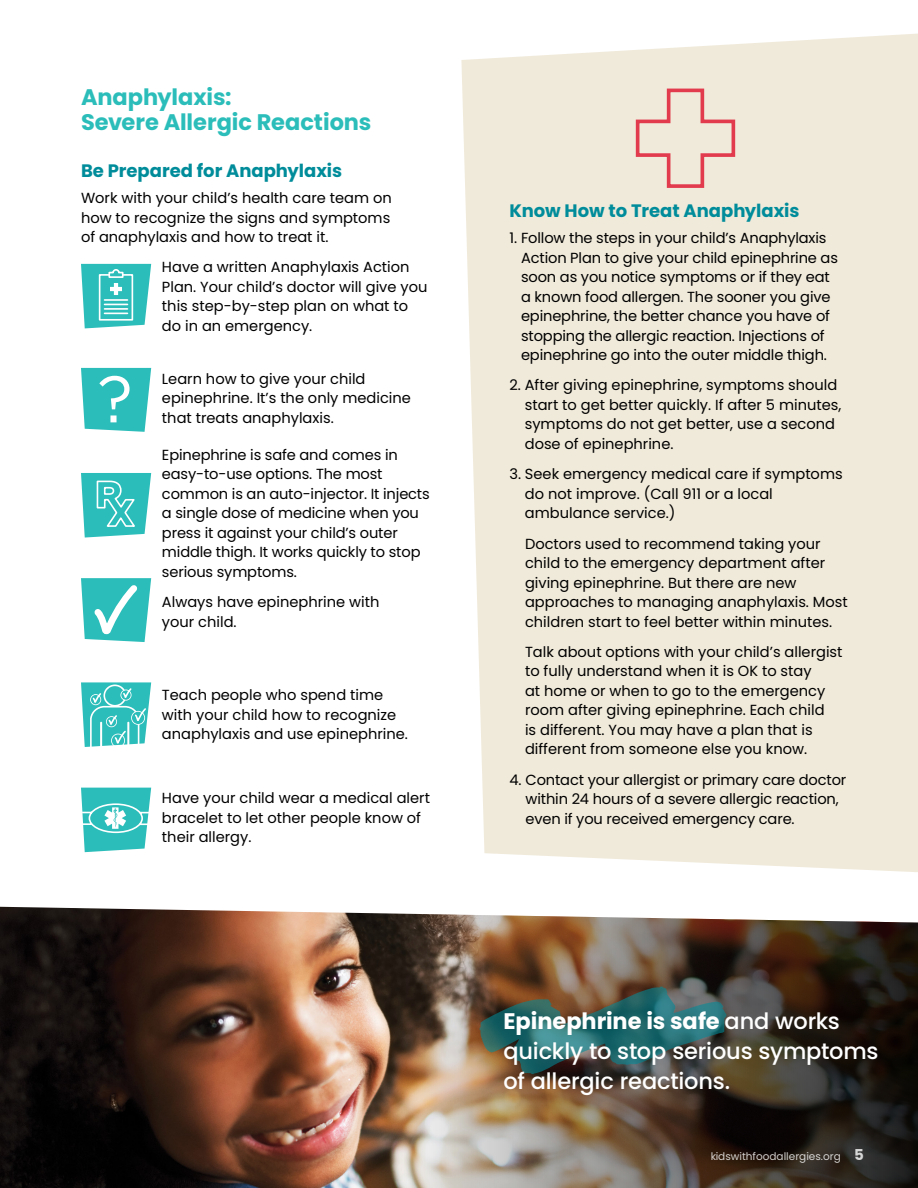
<style>
.page{position:relative;width:918px;height:1188px;background:#fff}
.page>*{position:absolute;margin:0;border:0;box-sizing:border-box;transform-origin:0 0}
.t1{font:500 22.5px/30px "Poppins";letter-spacing:-.01em;color:#fff}
.t2{font:700 22.5px/25.5px "Poppins";letter-spacing:-.005em;color:#2bbdb9}
.t3{font:700 18px "Poppins";color:#008c9a}
.t4{font:14.7px/19.5px "Poppins";color:#000}
.t5{font:10.5px "Poppins";color:#fff}
.s1{font-weight:700}
.s2{font-weight:700;font-size:15px}
</style>
<div class="page">
<div style="left:461px;top:34px;width:457px;height:838px;background:#f0eada"></div>
<img style="left:0;top:907px;width:918px;height:281px">
<img style="left:480px;top:987px;width:246px;height:87px">
<svg style="left:81px;top:264px;width:70px;height:64px"></svg>
<svg style="left:81px;top:368px;width:70px;height:64px;background:#4fc8c5"></svg>
<svg style="left:81px;top:473px;width:70px;height:65px;background:#52c9c6"></svg>
<svg style="left:81px;top:682px;width:70px;height:170px"></svg>
<svg style="left:81px;top:578px;width:70px;height:64px"></svg>
<svg style="left:634px;top:87px;width:103px;height:103px;background:#eed2c7"></svg>
<h1 class="t2" style="left:81px;top:84px;width:292px">Anaphylaxis:<br>Severe Allergic Reactions</h1>
<p class="t3" style="left:81px;top:160px;width:263px">Be Prepared for Anaphylaxis</p>
<p class="t4" style="left:81px;top:188px;width:312px;text-align:justify">Work with your child’s health care team on how to recognize the signs and symptoms of anaphylaxis and how to treat it.</p>
<p class="t4" style="left:162px;top:258px;width:267px">Have a written Anaphylaxis Action<br>Plan. Your child’s doctor will give you this step-by-step plan on what to do in an emergency.</p>
<p class="t4" style="left:162px;top:369px;width:250px">Learn how to give your child epinephrine. It’s the only medicine that treats anaphylaxis.</p>
<p class="t4" style="left:162px;top:445px;width:269px">Epinephrine is safe and comes in easy-to-use options. The most common is an auto-injector. It injects a single dose of medicine when you press it against your child’s outer middle thigh. It works quickly to stop serious symptoms.</p>
<p class="t4" style="left:162px;top:592px;width:219px">Always have epinephrine with your child.</p>
<p class="t4" style="left:162px;top:685px;width:248px">Teach people who spend time with your child how to recognize anaphylaxis and use epinephrine.</p>
<p class="t4" style="left:162px;top:788px;width:270px">Have your child wear a medical alert bracelet to let other people know of their allergy.</p>
<p class="t3" style="left:509px;top:200px;width:292px">Know How to Treat Anaphylaxis</p>
<p class="t4" style="left:521px;top:228px;width:318px;text-indent:-12px">1. Follow the steps in your child’s Anaphylaxis Action Plan to give your child epinephrine as soon as you notice symptoms or if they eat a known food allergen. The sooner you give epinephrine, the better chance you have of stopping the allergic reaction. Injections of epinephrine go into the outer middle thigh.</p>
<p class="t4" style="left:525px;top:376px;width:318px;text-indent:-15px">2. After giving epinephrine, symptoms should start to get better quickly. If after 5 minutes, symptoms do not get better, use a second dose of epinephrine.</p>
<p class="t4" style="left:525px;top:464px;width:319px;text-indent:-16px">3. Seek emergency medical care if symptoms do not improve. (Call 911 or a local ambulance service.)</p>
<p class="t4" style="left:525px;top:534px;width:324px">Doctors used to recommend taking your child to the emergency department after giving epinephrine. But there are new approaches to managing anaphylaxis. Most children start to feel better within minutes.</p>
<p class="t4" style="left:525px;top:642px;width:319px">Talk about options with your child’s allergist to fully understand when it is OK to stay<br>at home or when to go to the emergency room after giving epinephrine. Each child<br>is different. You may have a plan that is different from someone else you know.</p>
<p class="t4" style="left:526px;top:770px;width:322px;text-indent:-16px">4. Contact your allergist or primary care doctor within 24 hours of a severe allergic reaction, even if you received emergency care.</p>
<h1 class="t1" style="left:503px;top:1007px;width:377px"><span class="s1">Epinephrine is safe</span> and works quickly to stop serious symptoms of allergic reactions.</h1>
<p class="t5" style="left:710px;top:1150px;width:155px">kidswithfoodallergies.org <span class="s2">5</span></p>
</div>
